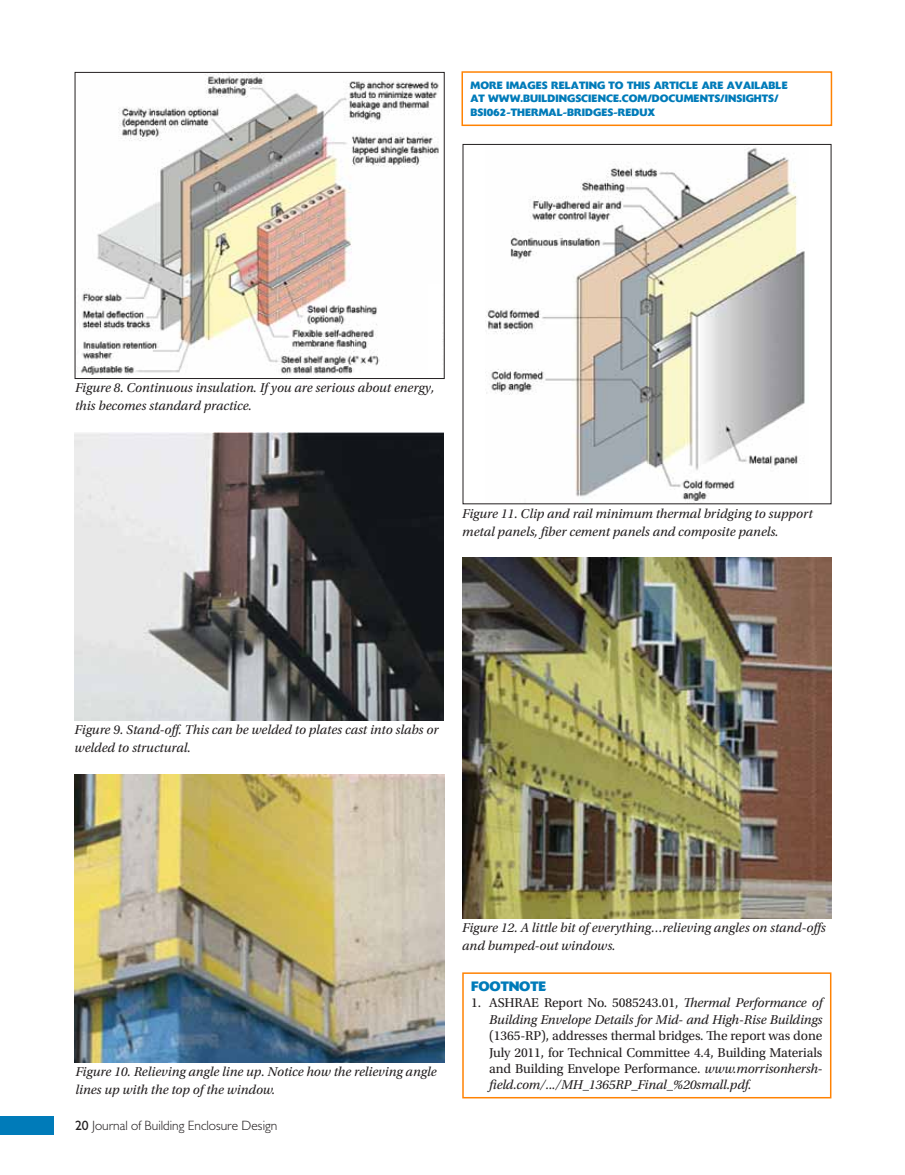
<style>
.page{position:relative;width:905px;height:1175px;background:#fff}
.page>*{position:absolute;margin:0;border:0;box-sizing:border-box;transform-origin:0 0}
.t1{font:italic 13.5px/18px "Utopia Std";color:#231f20}
.t2{font:13.5px/16.4px "Utopia Std";letter-spacing:-.01em;color:#231f20;text-align:justify}
.t3{font:300 13.5px "Humanist 521 BT";color:#231f20}
.t4{font:700 13.5px "Delta";letter-spacing:-.01em;color:#007bb9}
.t5{font:700 10.5px "Delta";color:#007bb9}
.s1{font-weight:400}
.s2{font-style:italic}
</style>
<div class="page">
<div style="left:0;top:1116px;width:54px;height:18px;background:#007bb9"></div>
<img style="left:462px;top:558px;width:369px;height:360px">
<img style="left:485px;top:147px;width:320px;height:354px">
<img style="left:75px;top:774px;width:369px;height:288px">
<img style="left:75px;top:432px;width:369px;height:288px">
<img style="left:80px;top:74px;width:359px;height:301px">
<div style="left:75px;top:72px;width:369px;height:307px;border:1px solid #231f20"></div>
<div style="left:461px;top:71px;width:371px;height:55px;border:2px solid #ff8202"></div>
<div style="left:428px;top:284px;width:13px;height:90px;background:#fff"></div>
<div style="left:462px;top:972px;width:369px;height:126px;border:2px solid #ff8202"></div>
<p class="t5" style="left:470px;top:79px;width:44px">MORE IMA</p>
<p class="t5" style="left:527px;top:79px;width:45px">GES RELATIN</p>
<p class="t5" style="left:597px;top:79px;width:37px">G TO THIS</p>
<p class="t5" style="left:653px;top:79px;width:23px">ARTICL</p>
<p class="t5" style="left:692px;top:79px;width:59px">E ARE AVAILA</p>
<p class="t5" style="left:768px;top:79px;width:21px">BLE</p>
<p class="t5" style="left:470px;top:92px;width:161px">AT WWW.BUILDINGSCI ENCE.COM</p>
<p class="t5" style="left:647px;top:92px;width:60px">/DOCUMENTS</p>
<p class="t5" style="left:720px;top:92px;width:11px">/INSI</p>
<p class="t5" style="left:745px;top:92px;width:16px">GHTS</p>
<p class="t5" style="left:774px;top:92px;width:6px">/</p>
<p class="t5" style="left:470px;top:106px;width:78px">BSI062-TH ERMAL</p>
<p class="t5" style="left:563px;top:106px;width:94px">-BRIDGES-REDUX</p>
<p class="t1" style="left:75px;top:379px;width:361px">Figure 8. Continuous insulation. If you are serious about energy, this becomes standard practice.</p>
<p class="t1" style="left:462px;top:505px;width:352px">Figure 11. Clip and rail minimum thermal bridging to support metal panels, fiber cement panels and composite panels.</p>
<p class="t1" style="left:75px;top:721px;width:365px">Figure 9. Stand-off. This can be welded to plates cast into slabs or welded to structural.</p>
<p class="t1" style="left:75px;top:1063px;width:362px">Figure 10. Relieving angle line up. Notice how the relieving angle lines up with the top of the window.</p>
<p class="t3" style="left:75px;top:1117px;width:204px"><span class="s1">20</span> Journal of Building Enclosure Design</p>
<p class="t1" style="left:462px;top:919px;width:365px">Figure 12. A little bit of everything…relieving angles on stand-offs and bumped-out windows.</p>
<p class="t4" style="left:471px;top:977px;width:76px">FOOTNOTE</p>
<p class="t2" style="left:489px;top:995px;width:335px;text-indent:-18px">1. ASHRAE Report No. 5085243.01, <span class="s2">Thermal Performance of Building Envelope Details for Mid- and High</span>-<span class="s2">Rise Buildings </span>(1365-RP), addresses thermal bridges. The report was done July 2011, for Technical Committee 4.4, Building Materials and Building Envelope Performance. <span class="s2">www.morrisonhersh&shy;field.com/.../MH_1365RP_Final_%20small.pdf.</span></p>
</div>
